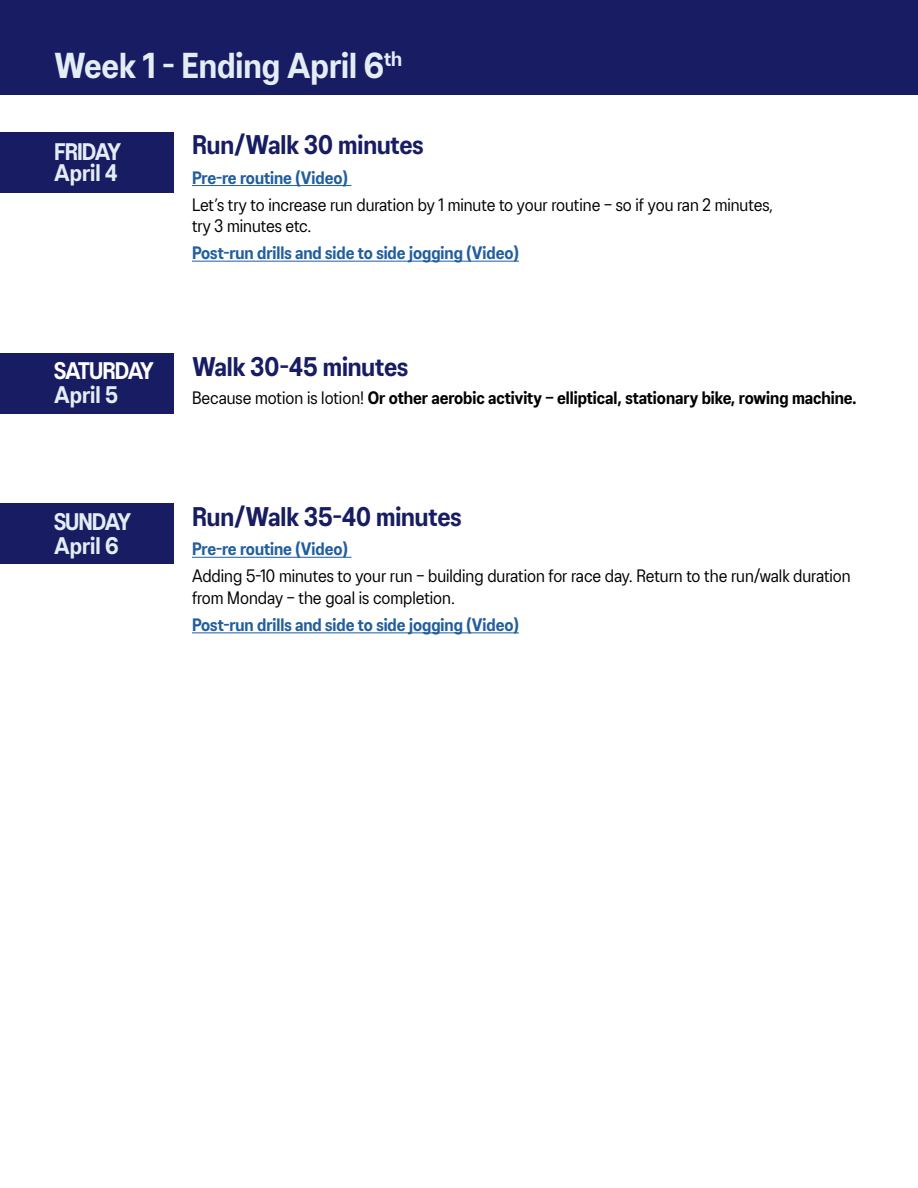
<style>
.page{position:relative;width:918px;height:1188px;background:#fff}
.page>*{position:absolute;margin:0;border:0;box-sizing:border-box;transform-origin:0 0}
.t1{font:700 36px "ASICS Font 3.0";color:#e4edf5}
.t2{font:700 27px "ASICS Font 3.0";color:#181d63}
.t3{font:700 24px/21px "ASICS Font 3.0";letter-spacing:-.04em;color:#e4edf5}
.t4{font:700 24px "ASICS Font 3.0";letter-spacing:-.04em;color:#fff}
.t5{font:700 24px "ASICS Font 3.0";color:#e4edf5}
.t6{font:18px/21.6px "ASICS Font 3.0";color:#000}
.t7{font:700 18px "ASICS Font 3.0";color:#215e9e}
.t8{font:700 18px "ASICS Font 3.0";color:#000}
.s1{font-weight:400}
</style>
<div class="page">
<div style="left:0;top:132px;width:174px;height:60px;background:#181d63"></div>
<div style="left:0;top:504px;width:174px;height:60px;background:#181d63"></div>
<div style="left:0;top:0;width:918px;height:94px;background:#181d63"></div>
<hr style="left:192px;top:185px;width:159px;height:1px;background:#215e9e">
<hr style="left:192px;top:261px;width:327px;height:1px;background:#215e9e">
<hr style="left:192px;top:557px;width:159px;height:1px;background:#215e9e">
<hr style="left:192px;top:632px;width:327px;height:1px;background:#215e9e">
<div style="left:0;top:353px;width:174px;height:60px;background:#181d63"></div>
<h1 class="t1" style="left:54px;top:43px;width:350px">Week 1 - Ending April 6<sup>th</sup></h1>
<h3 class="t3" style="left:54px;top:140px;width:69px">FRIDAY<br>April 4</h3>
<h2 class="t2" style="left:192px;top:127px;width:233px">Run/Walk 30 minutes</h2>
<p class="t7" style="left:192px;top:166px;width:158px">Pre-re routine (Video)</p>
<p class="t6" style="left:192px;top:193px;width:583px">Let’s try to increase run duration by 1 minute to your routine – so if you ran 2 minutes, try 3 minutes etc.</p>
<p class="t7" style="left:192px;top:242px;width:328px">Post-run drills and side to side jogging (Video)</p>
<h2 class="t2" style="left:192px;top:350px;width:218px">Walk 30-45 minutes</h2>
<h3 class="t4" style="left:54px;top:356px;width:101px">SATURDAY</h3>
<h3 class="t5" style="left:54px;top:380px;width:66px">April 5</h3>
<p class="t8" style="left:192px;top:387px;width:666px"><span class="s1">Because motion is lotion!</span> Or other aerobic activity – elliptical, stationary bike, rowing machine.</p>
<h3 class="t3" style="left:54px;top:509px;width:79px;line-height:24px">SUNDAY<br>April 6</h3>
<h2 class="t2" style="left:192px;top:499px;width:271px">Run/Walk 35-40 minutes</h2>
<p class="t7" style="left:192px;top:538px;width:158px">Pre-re routine (Video)</p>
<p class="t6" style="left:192px;top:565px;width:660px">Adding 5-10 minutes to your run – building duration for race day. Return to the run/walk duration from Monday – the goal is completion.</p>
<p class="t7" style="left:192px;top:613px;width:328px">Post-run drills and side to side jogging (Video)</p>
</div>
